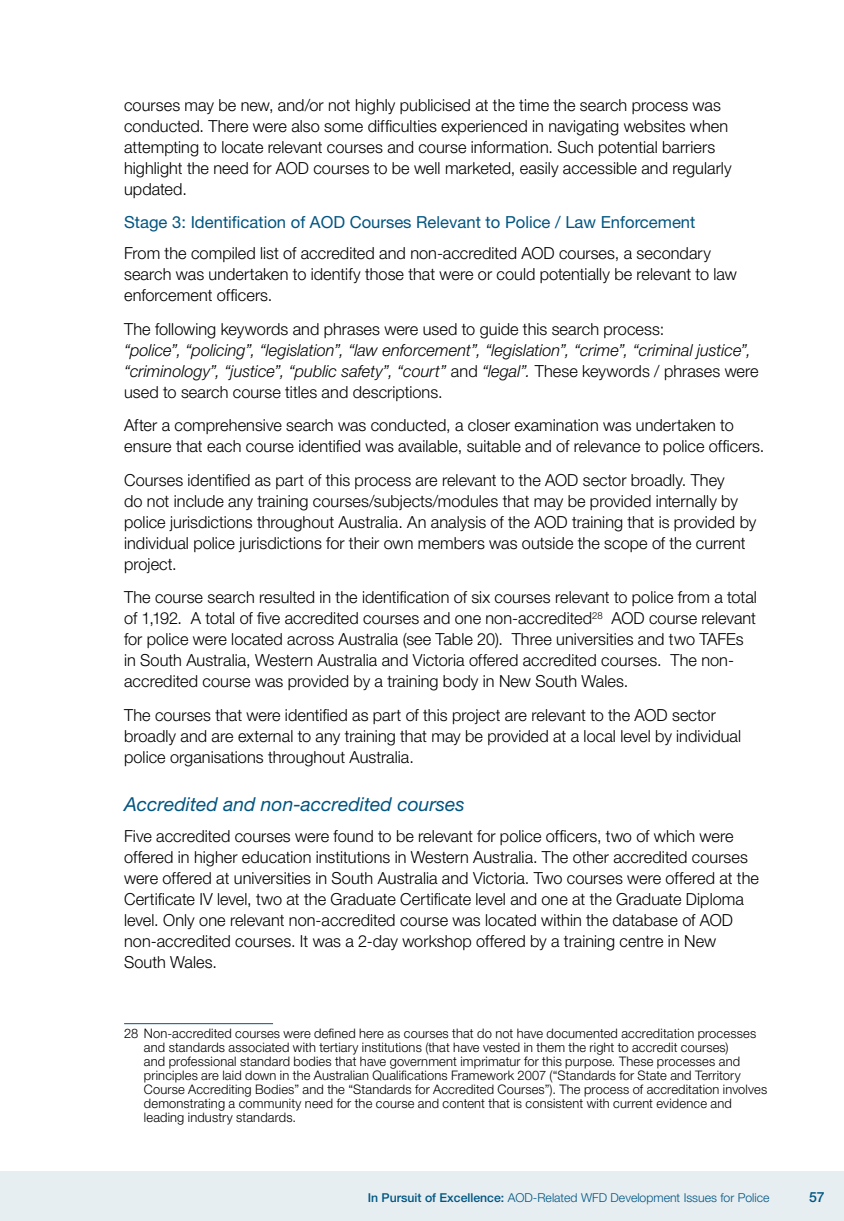
<style>
.page{position:relative;width:844px;height:1221px;background:#fff}
.page>*{position:absolute;margin:0;border:0;box-sizing:border-box;transform-origin:0 0}
.t1{font:italic 19.25px "Helvetica Neue LT Std";color:#005581}
.t2{font:300 16.62px/21px "Helvetica Neue LT Std";letter-spacing:.005em;color:#000}
.t3{font:italic 300 16.62px/21px "Helvetica Neue LT Std";letter-spacing:.005em;color:#000}
.t4{font:16.62px "Helvetica Neue LT Std";color:#005581}
.t5{font:500 14px "Helvetica Neue LT Std";color:#005581}
.t6{font:300 13.12px/14px "Helvetica Neue LT Std";letter-spacing:.01em;color:#000}
.t7{font:300 12.25px "Helvetica Neue LT Std";color:#005581}
.s1{font-style:normal}
.s2{font-weight:500}
</style>
<div class="page">
<div style="left:0;top:1171px;width:843px;height:49px;background:#e6eef2"></div>
<hr style="left:124px;top:1023px;width:149px;height:1px;background:#005581">
<p class="t2" style="left:124px;top:94px;width:609px">courses may be new, and/or not highly publicised at the time the search process was conducted. There were also some difficulties experienced in navigating websites when attempting to locate relevant courses and course information. Such potential barriers highlight the need for AOD courses to be well marketed, easily accessible and regularly updated.</p>
<p class="t4" style="left:124px;top:212px;width:572px">Stage 3: I dentification of AOD Courses Relevant to Police / Law Enforcement</p>
<p class="t2" style="left:124px;top:242px;width:614px">From the compiled list of accredited and non-accredited AOD courses, a secondary search was undertaken to identify those that were or could potentially be relevant to law enforcement officers.</p>
<p class="t2" style="left:124px;top:318px;width:541px">The following keywords and phrases were used to guide this search process:</p>
<p class="t3" style="left:124px;top:339px;width:636px">“police”, “policing”, “legislation”, “law enforcement”, “legislation”, “crime”, “criminal justice”, “criminology”, “justice”, “public safety”, “court” <span class="s1">and</span> “legal”. <span class="s1">These keywords / phrases were used to search course titles and descriptions.</span></p>
<p class="t2" style="left:124px;top:414px;width:641px">After a comprehensive search was conducted, a closer examination was undertaken to ensure that each course identified was available, suitable and of relevance to police officers.</p>
<p class="t2" style="left:124px;top:469px;width:633px">Courses identified as part of this process are relevant to the AOD sector broadly. They<br>do not include any training courses/subjects/modules that may be provided internally by police jurisdictions throughout Australia. An analysis of the AOD training that is provided by individual police jurisdictions for their own members was outside the scope of the current project.</p>
<p class="t2" style="left:124px;top:586px;width:634px">The course search resulted in the identification of six courses relevant to police from a total of 1,192. A total of five accredited courses and one non-accredited<sup>28</sup> AOD course relevant for police were located across Australia (see Table 20). Three universities and two TAFEs in South Australia, Western Australia and Victoria offered accredited courses. The non&shy;accredited course was provided by a training body in New South Wales.</p>
<p class="t2" style="left:124px;top:703px;width:618px">The courses that were identified as part of this project are relevant to the AOD sector broadly and are external to any training that may be provided at a local level by individual police organisations throughout Australia.</p>
<p class="t1" style="left:124px;top:792px;width:342px">Accredited and non-accredited courses</p>
<p class="t2" style="left:124px;top:825px;width:636px">Five accredited courses were found to be relevant for police officers, two of which were offered in higher education institutions in Western Australia. The other accredited courses were offered at universities in South Australia and Victoria. Two courses were offered at the Certificate IV level, two at the Graduate Certificate level and one at the Graduate Diploma level. Only one relevant non-accredited course was located within the database of AOD non-accredited courses. It was a 2-day workshop offered by a training centre in New South Wales.</p>
<p class="t6" style="left:144px;top:1025px;width:624px;text-indent:-20px">28 N on-accredited courses were defined here as courses that do not have documented accreditation processes and standards associated with tertiary institutions (that have vested in them the right to accredit courses)<br>and professional standard bodies that have government imprimatur for this purpose. These processes and principles are laid down in the Australian Qualifications Framework 2007 (“Standards for State and Territory Course Accrediting Bodies” and the “Standards for Accredited Courses”). The process of accreditation involves demonstrating a community need for the course and content that is consistent with current evidence and leading industry standards.</p>
<p class="t7" style="left:367px;top:1190px;width:403px"><span class="s2">In Pursuit of Excellence:</span> AOD-Related WFD Development Issues for Police</p>
<p class="t5" style="left:808px;top:1188px;width:17px">57</p>
</div>
